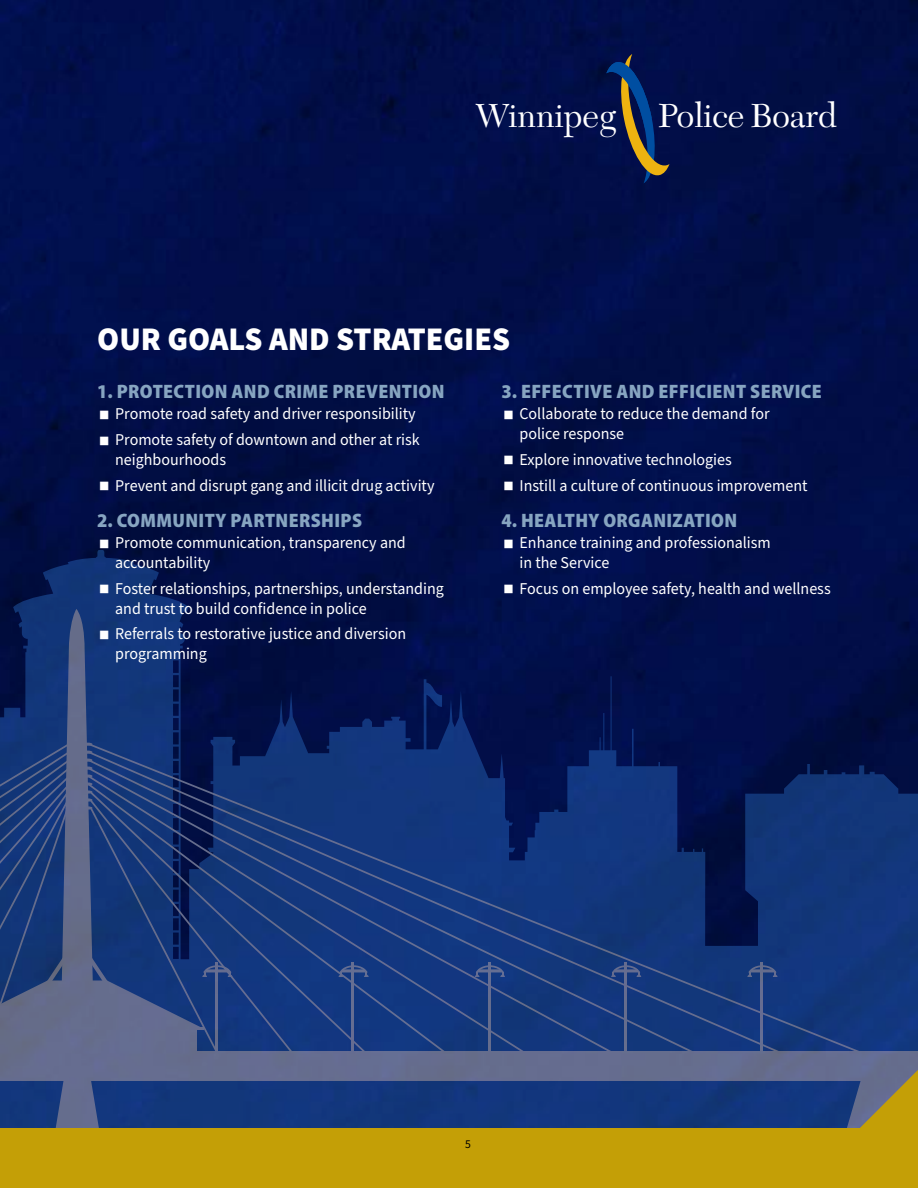
<style>
.page{position:relative;width:918px;height:1188px;background:#fff}
.page>*{position:absolute;margin:0;border:0;box-sizing:border-box;transform-origin:0 0}
.t1{font:34.8px "New Caledonia";color:#fff}
.t2{font:900 33px "Source Sans Pro";color:#fff}
.t3{font:900 semi-condensed 19.5px "Myriad Pro";letter-spacing:.02em;color:#87a5c1}
.t4{font:16.5px/19.8px "Source Sans Pro";color:#fff}
.t5{font:12px "Source Sans Pro";color:#000}
</style>
<div class="page">
<img style="left:0;top:0;width:918px;height:764px">
<svg style="left:0;top:551px;width:877px;height:578px;background:#061854"></svg>
<svg style="left:745px;top:764px;width:173px;height:365px;background:#113479"></svg>
<div style="left:0;top:1051px;width:918px;height:29px;background:#656d8f"></div>
<svg style="left:232px;top:744px;width:635px;height:312px;background:#133376"></svg>
<hr style="left:352px;top:962px;width:2px;height:92px;background:#fff">
<svg style="left:339px;top:965px;width:30px;height:12px"></svg>
<hr style="left:488px;top:962px;width:2px;height:92px;background:#fff">
<svg style="left:475px;top:965px;width:30px;height:12px"></svg>
<hr style="left:624px;top:962px;width:2px;height:92px;background:#fff">
<svg style="left:611px;top:965px;width:30px;height:12px"></svg>
<hr style="left:761px;top:962px;width:2px;height:92px;background:#fff">
<svg style="left:747px;top:965px;width:30px;height:12px"></svg>
<svg style="left:55px;top:1080px;width:45px;height:49px;background:#566288"></svg>
<svg style="left:606px;top:54px;width:63px;height:129px;background:#202c4d"></svg>
<div style="left:0;top:1129px;width:918px;height:59px;background:#c49f06"></div>
<svg style="left:800px;top:1070px;width:118px;height:59px"></svg>
<svg style="left:100px;top:410px;width:8px;height:9px"></svg>
<svg style="left:100px;top:436px;width:8px;height:9px"></svg>
<svg style="left:100px;top:482px;width:8px;height:8px"></svg>
<svg style="left:100px;top:539px;width:8px;height:9px"></svg>
<svg style="left:100px;top:585px;width:8px;height:8px"></svg>
<svg style="left:0;top:609px;width:232px;height:450px;background:#253e76"></svg>
<svg style="left:505px;top:410px;width:8px;height:9px"></svg>
<svg style="left:505px;top:456px;width:8px;height:9px"></svg>
<svg style="left:505px;top:482px;width:8px;height:8px"></svg>
<svg style="left:505px;top:539px;width:8px;height:9px"></svg>
<svg style="left:505px;top:585px;width:8px;height:8px"></svg>
<h1 class="t1" style="left:476px;top:96px;width:362px">Winnipeg PoliceBoard</h1>
<h2 class="t2" style="left:97px;top:316px;width:414px">OUR GOALS AND STRATEGIES</h2>
<p class="t3" style="left:97px;top:379px;width:349px">1. PROTECTION AND CRIME PREVENTION</p>
<p class="t4" style="left:115px;top:401px;width:306px;line-height:25.8px">Promote road safety and driver responsibility<br>Promote safety of downtown and other at risk</p>
<p class="t4" style="left:115px;top:447px;width:321px;line-height:25.8px">neighbourhoods<br>Prevent and disrupt gang and illicit drug activity</p>
<p class="t3" style="left:97px;top:507px;width:266px">2. COMMUNITY PARTNERSHIPS</p>
<p class="t4" style="left:115px;top:533px;width:292px">Promote communication, transparency and accountability</p>
<p class="t4" style="left:115px;top:579px;width:330px">Foster relationships, partnerships, understanding and trust to build confidence in police</p>
<p class="t4" style="left:115px;top:624px;width:293px">Referrals to restorative justice and diversion programming</p>
<p class="t3" style="left:501px;top:379px;width:322px">3. EFFECTIVE AND EFFICIENT SERVICE</p>
<p class="t4" style="left:519px;top:404px;width:252px">Collaborate to reduce the demand for police response</p>
<p class="t4" style="left:519px;top:447px;width:290px;line-height:25.8px">Explore innovative technologies<br>Instill a culture of continuous improvement</p>
<p class="t3" style="left:501px;top:507px;width:237px">4. HEALTHY ORGANIZATION</p>
<p class="t4" style="left:519px;top:533px;width:253px">Enhance training and professionalism in the Service</p>
<p class="t4" style="left:519px;top:579px;width:313px">Focus on employee safety, health and wellness</p>
<p class="t5" style="left:465px;top:1136px;width:7px">5</p>
</div>
